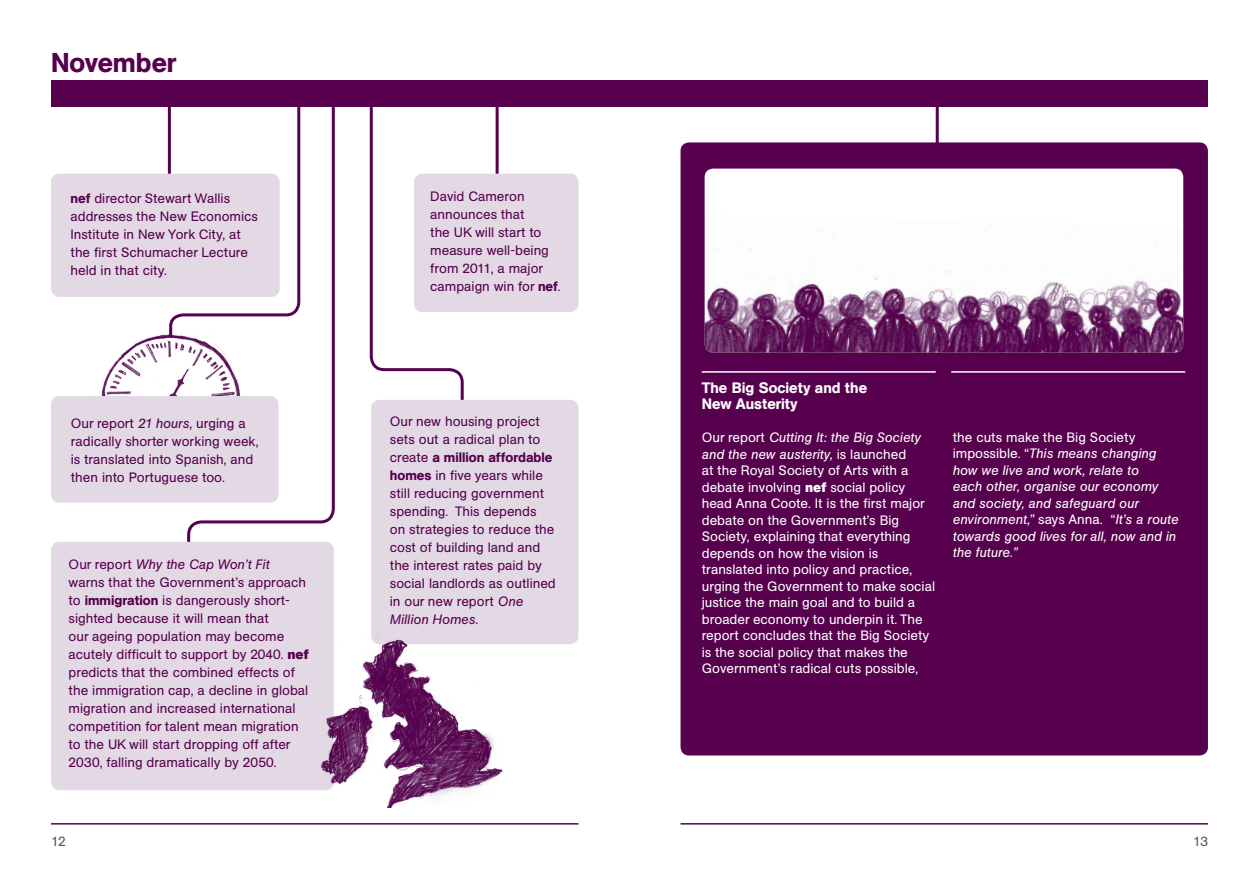
<style>
.page{position:relative;width:1259px;height:893px;background:#fff}
.page>*{position:absolute;margin:0;border:0;box-sizing:border-box;transform-origin:0 0}
.t1{font:500 27px "AG Book BQ";color:#56004e}
.t2{font:500 15px/16.5px "AG Book BQ";color:#fff}
.t3{font:13.5px/18px "AG Book BQ";color:#56004e}
.t4{font:13.5px/16.5px "AG Book BQ";color:#fff}
.t5{font:italic 13.5px/16.5px "AG Book BQ";color:#fff}
.t6{font:13.5px "AG Book BQ";color:#57585a}
.s1{font-weight:500}
.s2{font-style:italic}
.s3{font-weight:700}
.s4{font-style:normal}
</style>
<div class="page">
<hr style="left:51px;top:823px;width:527px;height:2px;background:#56004e">
<hr style="left:935px;top:106px;width:3px;height:110px;background:#56004e">
<hr style="left:495px;top:106px;width:3px;height:110px;background:#56004e">
<div style="left:51px;top:174px;width:229px;height:123px;background:#e3d9e4;border-radius:9px"></div>
<div style="left:414px;top:174px;width:164px;height:138px;background:#e3d9e4;border-radius:9px"></div>
<hr style="left:680px;top:823px;width:528px;height:2px;background:#56004e">
<img style="left:101px;top:334px;width:85px;height:62px">
<div style="left:680px;top:142px;width:528px;height:613px;background:#56004e;border-radius:9px"></div>
<hr style="left:702px;top:371px;width:233px;height:2px;background:#fff">
<hr style="left:951px;top:371px;width:234px;height:2px;background:#fff">
<div style="left:704px;top:169px;width:479px;height:184px;background:#fff;border-radius:9px"></div>
<img style="left:704px;top:214px;width:479px;height:139px">
<div style="left:52px;top:81px;width:1156px;height:26px;background:#56004e"></div>
<svg style="left:168px;top:107px;width:18px;height:233px"></svg>
<svg style="left:186px;top:107px;width:149px;height:441px"></svg>
<div style="left:51px;top:396px;width:228px;height:107px;background:#e3d9e4;border-radius:9px"></div>
<svg style="left:369px;top:107px;width:96px;height:299px"></svg>
<div style="left:371px;top:400px;width:207px;height:244px;background:#e3d9e4;border-radius:9px"></div>
<div style="left:51px;top:542px;width:283px;height:248px;background:#e3d9e4;border-radius:9px"></div>
<img style="left:320px;top:634px;width:183px;height:174px">
<p class="t1" style="left:51px;top:47px;width:127px">November</p>
<p class="t3" style="left:71px;top:190px;width:189px"><span class="s1">nef</span> director Stewart Wallis addresses the New Economics<br>Institute in New York City, at the first Schumacher Lecture held in that city.</p>
<p class="t3" style="left:430px;top:188px;width:132px">David Cameron announces that<br>the UK will start to measure well-being from 2011, a major campaign win for <span class="s1">nef</span>.</p>
<p class="t3" style="left:71px;top:415px;width:189px">Our report <span class="s2">21 hours</span>, urging a radically shorter working week, is translated into Spanish, and then into Portuguese too.</p>
<p class="t3" style="left:390px;top:412px;width:167px">Our new housing project sets out a radical plan to create <span class="s1">a million affordable homes</span> in five years while still reducing government spending. This depends<br>on strategies to reduce the cost of building land and the interest rates paid by social landlords as outlined in our new report <span class="s2">One<br>Million Homes.</span></p>
<p class="t3" style="left:69px;top:556px;width:242px">Our report <span class="s2">Why the Cap Won’t Fit </span>warns that the Government’s approach to <span class="s1">immigration</span> is dangerously short&shy;sighted because it will mean that<br>our ageing population may become acutely difficult to support by 2040. <span class="s3">nef </span>predicts that the combined effects of the immigration cap, a decline in global migration and increased international competition for talent mean migration to the UK will start dropping off after 2030, falling dramatically by 2050.</p>
<p class="t2" style="left:702px;top:379px;width:167px">The Big Society and the<br>New Austerity</p>
<p class="t4" style="left:702px;top:429px;width:235px">Our report <span class="s2">Cutting It: the Big Society and the new austerity,</span> is launched<br>at the Royal Society of Arts with a debate involving <span class="s3">nef</span> social policy head Anna Coote. It is the first major debate on the Government’s Big Society, explaining that everything depends on how the vision is translated into policy and practice, urging the Government to make social justice the main goal and to build a broader economy to underpin it. The report concludes that the Big Society is the social policy that makes the Government’s radical cuts possible,</p>
<p class="t5" style="left:952px;top:429px;width:227px"><span class="s4">the cuts make the Big Society impossible. “</span>This means changing how we live and work, relate to<br>each other, organise our economy and society, and safeguard our environment,<span class="s4">” says Anna. “</span>It’s a route towards good lives for all, now and in the future.”</p>
<p class="t6" style="left:51px;top:834px;width:16px">12</p>
<p class="t6" style="left:1193px;top:834px;width:16px">13</p>
</div>
